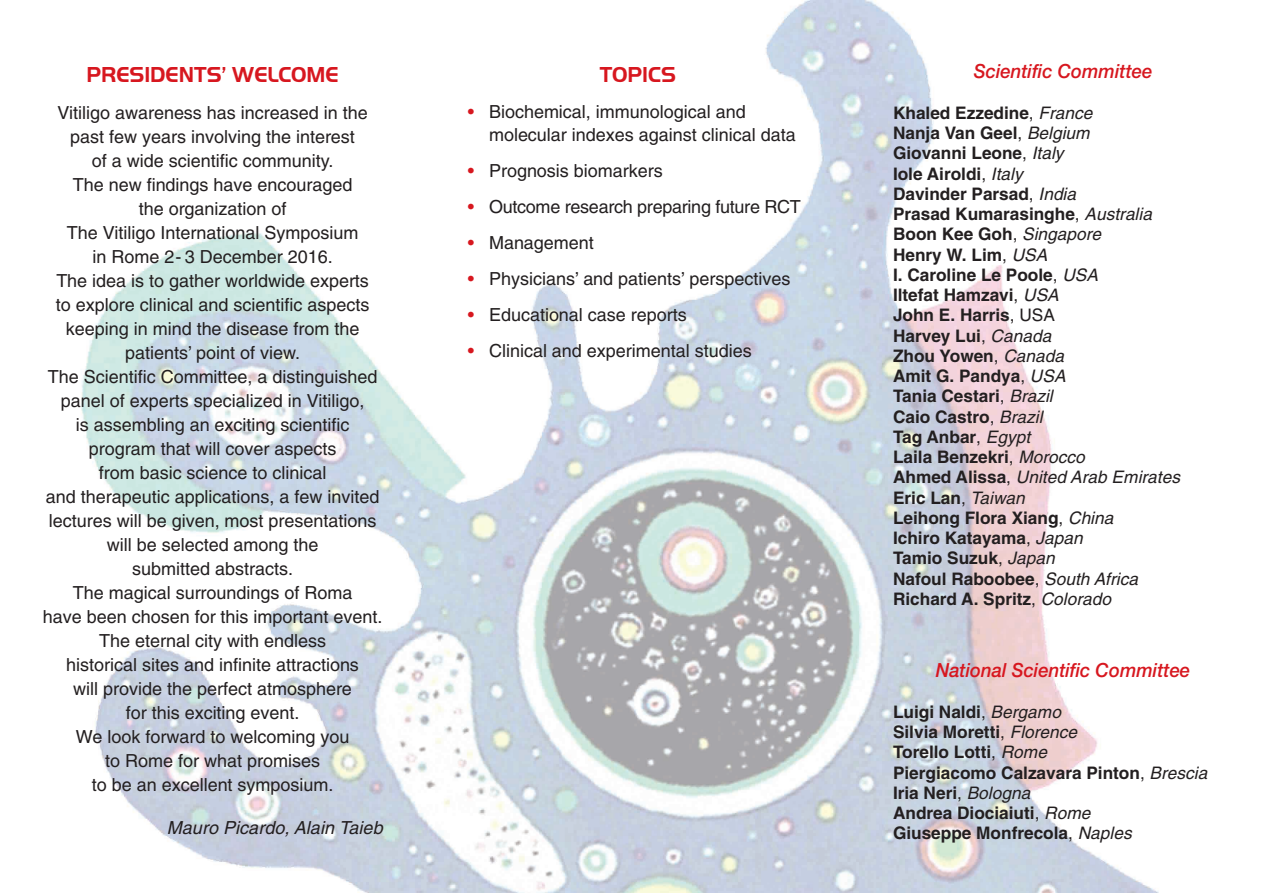
<style>
.page{position:relative;width:1263px;height:893px;background:#fff}
.page>*{position:absolute;margin:0;border:0;box-sizing:border-box;transform-origin:0 0}
.t1{font:700 22.5px "Handel Got D";color:#d7171f;scale:.95 1}
.t2{font:italic 500 19.5px "Helvetica Neue";color:#d7171f;scale:.95 1}
.t3{font:18px/24px "Helvetica";color:#231f20}
.t4{font:italic 18px "Helvetica";letter-spacing:.005em;color:#231f20}
.t5{font:700 17.25px/20.2px "Helvetica";color:#231f20}
.s1{font-weight:400}
.s2{font-weight:400;font-style:italic}
.s3{color:#d7171f}
</style>
<div class="page">
<img style="left:81px;top:0;width:1078px;height:893px">
<p class="t1" style="left:86px;top:61px;width:267px">PRESIDENTS’ WELCOME</p>
<p class="t2" style="left:974px;top:64px;width:189px">Scientific Committee</p>
<p class="t5" style="left:893px;top:104px;width:288px">Khaled Ezzedine<span class="s1">,</span> <span class="s2">France<br></span>Nanja Van Geel<span class="s1">,</span> <span class="s2">Belgium<br></span>Giovanni Leone<span class="s1">,</span> <span class="s2">Italy<br></span>Iole Airoldi<span class="s1">,</span> <span class="s2">Italy<br></span>Davinder Parsad<span class="s1">,</span> <span class="s2">India<br></span>Prasad Kumarasinghe<span class="s1">,</span> <span class="s2">Australia<br></span>Boon Kee Goh<span class="s1">,</span> <span class="s2">Singapore<br></span>Henry W. Lim<span class="s1">,</span> <span class="s2">USA<br></span>I. Caroline Le Poole<span class="s1">,</span> <span class="s2">USA<br></span>Iltefat Hamzavi<span class="s1">,</span> <span class="s2">USA<br></span>John E. Harris<span class="s1">, USA<br></span>Harvey Lui<span class="s1">,</span> <span class="s2">Canada<br></span>Zhou Yowen<span class="s1">,</span> <span class="s2">Canada<br></span>Amit G. Pandya<span class="s1">,</span> <span class="s2">USA<br></span>Tania Cestari<span class="s1">,</span> <span class="s2">Brazil<br></span>Caio Castro<span class="s1">,</span> <span class="s2">Brazil<br></span>Tag Anbar<span class="s1">,</span> <span class="s2">Egypt<br></span>Laila Benzekri<span class="s1">,</span> <span class="s2">Morocco<br></span>Ahmed Alissa<span class="s1">,</span> <span class="s2">United Arab Emirates<br></span>Eric Lan<span class="s1">,</span> <span class="s2">Taiwan<br></span>Leihong Flora Xiang<span class="s1">,</span> <span class="s2">China<br></span>Ichiro Katayama<span class="s1">,</span> <span class="s2">Japan<br></span>Tamio Suzuk<span class="s1">,</span> <span class="s2">Japan<br></span>Nafoul Raboobee<span class="s1">,</span> <span class="s2">South Africa<br></span>Richard A. Spritz<span class="s1">,</span> <span class="s2">Colorado</span></p>
<p class="t1" style="left:600px;top:61px;width:82px">TOPICS</p>
<p class="t3" style="left:489px;top:102px;width:308px;line-height:22.5px;text-indent:-21px"><span class="s3">•</span> Biochemical, immunological and molecular indexes against clinical data</p>
<p class="t3" style="left:468px;top:160px;width:197px"><span class="s3">•</span> Prognosis biomarkers</p>
<p class="t3" style="left:468px;top:196px;width:335px"><span class="s3">•</span> Outcome research preparing future RCT</p>
<p class="t3" style="left:468px;top:232px;width:128px"><span class="s3">•</span> Management</p>
<p class="t3" style="left:468px;top:268px;width:324px"><span class="s3">•</span> Physicians’ and patients’ perspectives</p>
<p class="t3" style="left:468px;top:304px;width:221px"><span class="s3">•</span> Educational case reports</p>
<p class="t3" style="left:468px;top:340px;width:285px"><span class="s3">•</span> Clinical and experimental studies</p>
<p class="t3" style="left:43px;top:103px;width:341px;text-align:center">Vitiligo awareness has increased in the past few years involving the interest<br>of a wide scientific community.<br>The new findings have encouraged<br>the organization of<br>The Vitiligo International Symposium<br>in Rome 2- 3 December 2016.<br>The idea is to gather worldwide experts<br>to explore clinical and scientific aspects keeping in mind the disease from the patients’ point of view.<br>The Scientific Committee, a distinguished panel of experts specialized in Vitiligo,<br>is assembling an exciting scientific program that will cover aspects<br>from basic science to clinical<br>and therapeutic applications, a few invited lectures will be given, most presentations will be selected among the<br>submitted abstracts.<br>The magical surroundings of Roma<br>have been chosen for this important event.<br>The eternal city with endless<br>historical sites and infinite attractions<br>will provide the perfect atmosphere<br>for this exciting event.<br>We look forward to welcoming you<br>to Rome for what promises<br>to be an excellent symposium.</p>
<p class="t4" style="left:167px;top:821px;width:217px">Mauro Picardo, Alain Taieb</p>
<p class="t2" style="left:936px;top:663px;width:269px">National Scientific Committee</p>
<p class="t5" style="left:893px;top:703px;width:316px">Luigi Naldi<span class="s1">,</span> <span class="s2">Bergamo<br></span>Silvia Moretti<span class="s1">,</span> <span class="s2">Florence<br></span>Torello Lotti<span class="s1">,</span> <span class="s2">Rome<br></span>Piergiacomo Calzavara Pinton<span class="s1">,</span> <span class="s2">Brescia<br></span>Iria Neri<span class="s1">,</span> <span class="s2">Bologna<br></span>Andrea Diociaiuti<span class="s1">,</span> <span class="s2">Rome<br></span>Giuseppe Monfrecola<span class="s1">,</span> <span class="s2">Naples</span></p>
</div>
